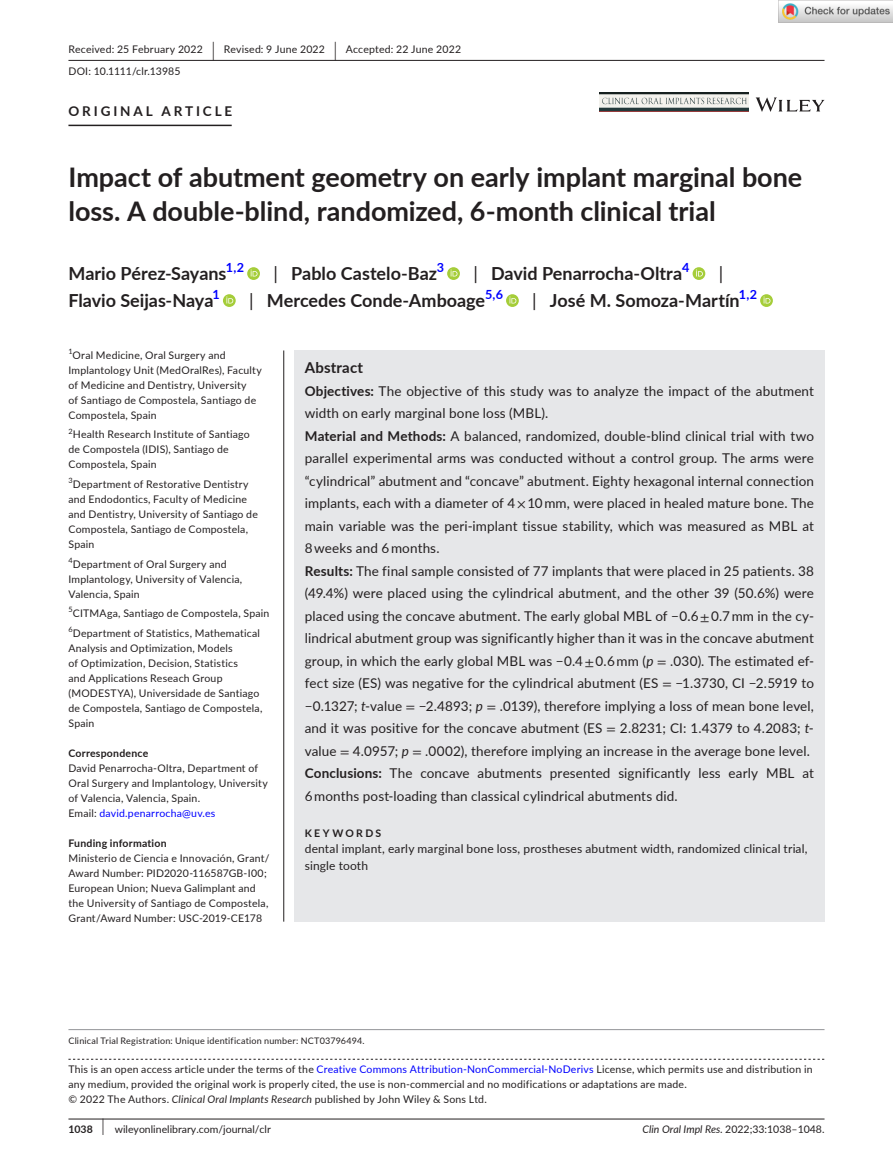
<style>
.page{position:relative;width:893px;height:1174px;background:#fff}
.page>*{position:absolute;margin:0;border:0;box-sizing:border-box;transform-origin:0 0}
.t1{font:700 27px/34.5px "Lato";color:#231f20}
.t2{font:700 18px "Lato";color:#231f20}
.t3{font:18px "Lato";color:#231f20}
.t4{font:700 15px "Lato";letter-spacing:.015em;color:#231f20}
.t5{font:13.5px/22.5px "Lato";letter-spacing:.01em;color:#231f20}
.t6{font:700 13.5px "Lato";letter-spacing:.215em;color:#231f20}
.t7{font:700 12.6px "Lato";color:#00f}
.t8{font:12px/16.5px "Lato";letter-spacing:.015em;color:#231f20}
.t9{font:10.5px/15px "Lato";letter-spacing:.02em;color:#231f20}
.t10{font:10.5px "Lato";color:#231f20}
.t11{font:700 10.5px "Lato";letter-spacing:.02em;color:#231f20}
.t12{font:700 10.5px "Lato";letter-spacing:.22em;color:#231f20}
.t13{font:9px "Lato";letter-spacing:.025em;color:#231f20}
.t14{font:7.35px "Lato";color:#231f20}
.s1{font-size:19.65px}
.s2{font-weight:400}
.s3{color:#00f}
.s4{font-weight:700}
.s5{font-family:"STIX"}
.s6{font-style:italic}
.s7{font-size:17.4px}
</style>
<div class="page">
<hr style="left:68px;top:1118px;width:756px;height:1px;background:#231f20">
<svg style="left:756px;top:97px;width:68px;height:15px"></svg>
<img style="left:599px;top:93px;width:149px;height:19px">
<hr style="left:68px;top:60px;width:756px;height:1px;background:#231f20">
<hr style="left:68px;top:125px;width:164px;height:1px;background:#231f20">
<svg style="left:247px;top:267px;width:13px;height:13px"></svg>
<svg style="left:251px;top:269px;width:7px;height:7px"></svg>
<svg style="left:447px;top:267px;width:13px;height:13px"></svg>
<svg style="left:451px;top:269px;width:6px;height:7px"></svg>
<svg style="left:693px;top:267px;width:12px;height:13px"></svg>
<svg style="left:696px;top:269px;width:7px;height:7px"></svg>
<svg style="left:223px;top:294px;width:13px;height:13px"></svg>
<svg style="left:226px;top:296px;width:7px;height:7px"></svg>
<svg style="left:506px;top:294px;width:13px;height:13px"></svg>
<svg style="left:509px;top:296px;width:7px;height:7px"></svg>
<svg style="left:760px;top:294px;width:13px;height:13px"></svg>
<svg style="left:763px;top:296px;width:7px;height:7px"></svg>
<svg style="left:68px;top:1058px;width:756px;height:1px"></svg>
<hr style="left:68px;top:1029px;width:756px;height:1px;background:#939598">
<hr style="left:283px;top:350px;width:1px;height:571px;background:#231f20">
<div style="left:294px;top:350px;width:530px;height:530px;background:#e6e7e9"></div>
<div style="left:294px;top:879px;width:530px;height:42px;background:#e6e7e9"></div>
<img style="left:779px;top:0;width:114px;height:23px">
<p class="t9" style="left:68px;top:38px;width:394px;line-height:21.8px">Received: 25 February 2022 <span class="s1">|</span> Revised: 9 June 2022 <span class="s1">|</span> Accepted: 22 June 2022<br>DOI: 10.1111/clr.13985</p>
<p class="t6" style="left:68px;top:101px;width:165px">ORIGINAL ARTICLE</p>
<h1 class="t1" style="left:68px;top:159px;width:735px">Impact of abutment geometry on early implant marginal bone loss. A double-blind, randomized, 6-month clinical trial</h1>
<h2 class="t2" style="left:68px;top:260px;width:160px">Mario Pérez-Sayans</h2>
<p class="t7" style="left:226px;top:258px;width:20px">1,2</p>
<h2 class="t2" style="left:273px;top:260px;width:165px"><span class="s2">|</span> Pablo Castelo-Baz</h2>
<p class="t7" style="left:437px;top:258px;width:9px">3</p>
<h2 class="t2" style="left:473px;top:260px;width:210px"><span class="s2">|</span> David Penarrocha-Oltra</h2>
<p class="t7" style="left:682px;top:258px;width:9px">4</p>
<h2 class="t3" style="left:719px;top:260px;width:6px">|</h2>
<h2 class="t2" style="left:68px;top:287px;width:147px">Flavio Seijas-Naya</h2>
<p class="t7" style="left:213px;top:285px;width:9px">1</p>
<h2 class="t2" style="left:249px;top:287px;width:237px"><span class="s2">|</span> Mercedes Conde-Amboage</h2>
<p class="t7" style="left:485px;top:285px;width:19px">5,6</p>
<h2 class="t2" style="left:532px;top:287px;width:209px"><span class="s2">|</span> José M. Somoza-Martín</h2>
<p class="t7" style="left:739px;top:285px;width:20px">1,2</p>
<p class="t14" style="left:68px;top:346px;width:6px">1</p>
<p class="t9" style="left:68px;top:347px;width:195px;text-indent:4px">Oral Medicine, Oral Surgery and Implantology Unit (MedOralRes), Faculty of Medicine and Dentistry, University<br>of Santiago de Compostela, Santiago de Compostela, Spain</p>
<p class="t9" style="left:68px;top:427px;width:183px"><sup>2</sup>Health Research Institute of Santiago de Compostela (IDIS), Santiago de<br>Compostela, Spain</p>
<p class="t9" style="left:68px;top:476px;width:191px"><sup>3</sup>Department of Restorative Dentistry and Endodontics, Faculty of Medicine and Dentistry, University of Santiago de<br>Compostela, Santiago de Compostela,<br>Spain</p>
<p class="t9" style="left:68px;top:556px;width:175px"><sup>4</sup>Department of Oral Surgery and<br>Implantology, University of Valencia,<br>Valencia, Spain</p>
<p class="t9" style="left:68px;top:603px;width:203px;line-height:19.5px"><sup>5</sup>CITMAga, Santiago de Compostela, Spain<br><sup>6</sup>Department of Statistics, Mathematical</p>
<p class="t9" style="left:68px;top:640px;width:195px">Analysis and Optimization, Models<br>of Optimization, Decision, Statistics<br>and Applications Reseach Group (MODESTYA), Universidade de Santiago de Compostela, Santiago de Compostela,<br>Spain</p>
<p class="t11" style="left:68px;top:745px;width:81px">Correspondence</p>
<p class="t9" style="left:68px;top:760px;width:201px">David Penarrocha-Oltra, Department of Oral Surgery and Implantology, University of Valencia, Valencia, Spain.<br>Email: <span class="s3">david.penarrocha@uv.es</span></p>
<p class="t11" style="left:68px;top:835px;width:100px">Funding information</p>
<p class="t9" style="left:68px;top:850px;width:203px">Ministerio de Ciencia e Innovación, Grant/ Award Number: PID2020-116587GB-I00; European Union; Nueva Galimplant and the University of Santiago de Compostela, Grant/Award Number: USC-2019-CE178</p>
<h3 class="t4" style="left:305px;top:356px;width:60px">Abstract</h3>
<p class="t5" style="left:305px;top:379px;width:511px"><span class="s4">Objectives:</span> The objective of this study was to analyze the impact of the abutment width on early marginal bone loss (MBL).<br><span class="s4">Material and Methods:</span> A balanced, randomized, double-blind clinical trial with two parallel experimental arms was conducted without a control group. The arms were “cylindrical” abutment and “concave” abutment. Eighty hexagonal internal connection implants, each with a diameter of 4 <span class="s5">×</span> 10 mm, were placed in healed mature bone. The main variable was the peri-implant tissue stability, which was measured as MBL at 8 weeks and 6 months.<br><span class="s4">Results:</span> The final sample consisted of 77 implants that were placed in 25 patients. 38 (49.4%) were placed using the cylindrical abutment, and the other 39 (50.6%) were placed using the concave abutment. The early global MBL of −0.6 <span class="s5">±</span> 0.7 mm in the cy&shy;lindrical abutment group was significantly higher than it was in the concave abutment group, in which the early global MBL was −0.4 <span class="s5">±</span> 0.6 mm (<span class="s6">p</span> <span class="s5">=</span> .030). The estimated ef&shy;fect size (ES) was negative for the cylindrical abutment (ES <span class="s5">=</span> −1.3730, CI −2.5919 to −0.1327; <span class="s6">t</span>-value <span class="s5">=</span> −2.4893; <span class="s6">p</span> <span class="s5">=</span> .0139), therefore implying a loss of mean bone level, and it was positive for the concave abutment (ES <span class="s5">=</span> 2.8231; CI: 1.4379 to 4.2083; <span class="s6">t&shy;</span>value <span class="s5">=</span> 4.0957; <span class="s6">p</span> <span class="s5">=</span> .0002), therefore implying an increase in the average bone level.<br><span class="s4">Conclusions:</span> The concave abutments presented significantly less early MBL at 6 months post-loading than classical cylindrical abutments did.</p>
<p class="t12" style="left:305px;top:825px;width:78px">KEYWORDS</p>
<p class="t8" style="left:305px;top:840px;width:504px">dental implant, early marginal bone loss, prostheses abutment width, randomized clinical trial, single tooth</p>
<p class="t13" style="left:68px;top:1033px;width:298px">Clinical Trial Registration: Unique identification number: NCT03796494.</p>
<p class="t9" style="left:68px;top:1061px;width:746px">This is an open access article under the terms of the <span class="s3">Creative Commons Attribution-NonCommercial-NoDerivs</span> License, which permits use and distribution in any medium, provided the original work is properly cited, the use is non-commercial and no modifications or adaptations are made.<br>© 2022 The Authors. <span class="s6">Clinical Oral Implants Research</span> published by John Wiley &amp; Sons Ltd.</p>
<p class="t10" style="left:68px;top:1121px;width:204px"><span class="s4">1038</span> <span class="s7">|</span> wileyonlinelibrary.com/journal/clr</p>
<p class="t10" style="left:643px;top:1121px;width:183px"><span class="s6">Clin Oral Impl Res.</span> 2022;33:1038–1048.</p>
</div>
